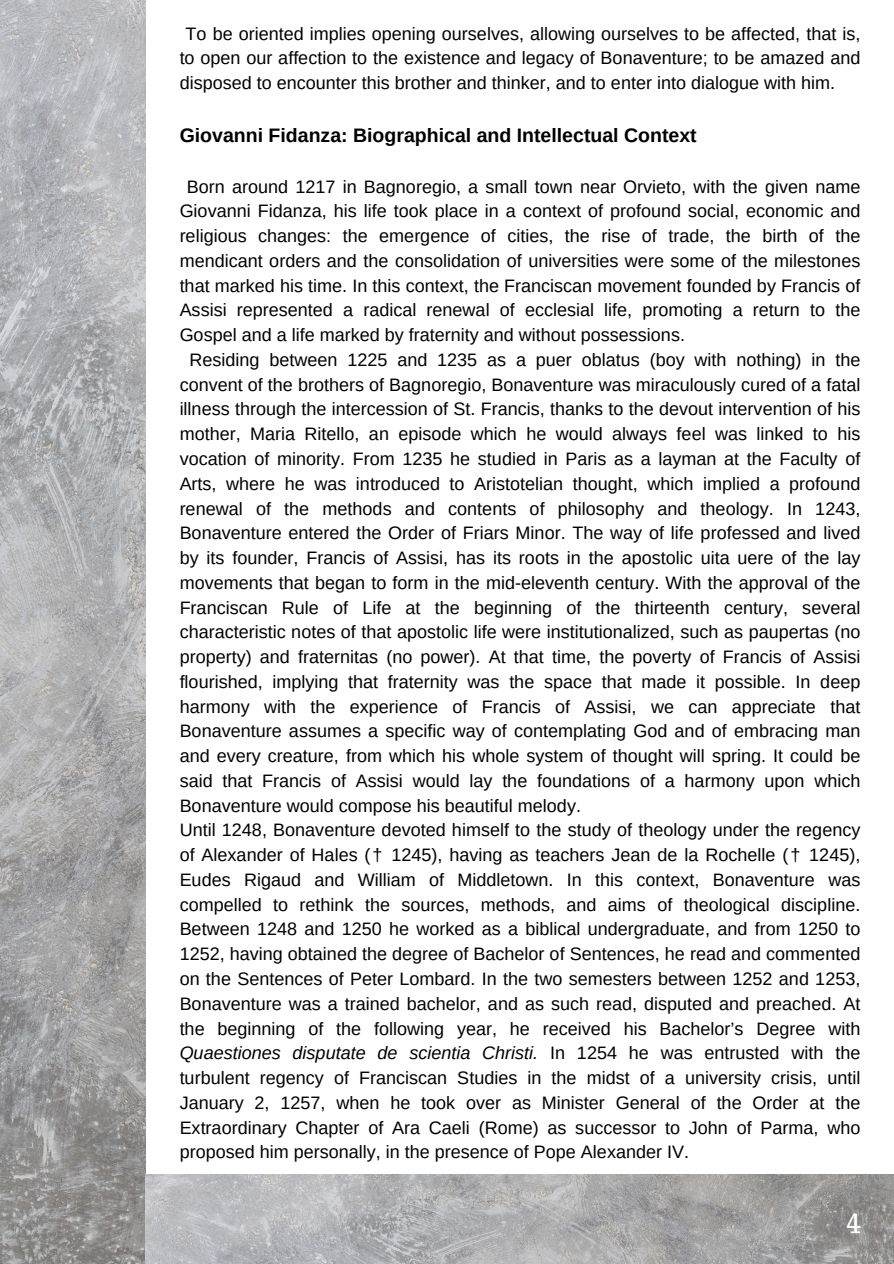
<style>
.page{position:relative;width:894px;height:1264px;background:#fff}
.page>*{position:absolute;margin:0;border:0;box-sizing:border-box;transform-origin:0 0}
.t1{font:27px "Trocchi";color:#fff}
.t2{font:700 19.5px "Arimo";color:#000}
.t3{font:18px/24.8px "Arimo";color:#000;text-align:justify}
.s1{font-style:italic}
</style>
<div class="page">
<img style="left:0;top:0;width:145px;height:1263px">
<img style="left:145px;top:1174px;width:748px;height:89px">
<h1 class="t3" style="left:180px;top:21px;width:682px;text-indent:6px">To be oriented implies opening ourselves, allowing ourselves to be affected, that is, to open our affection to the existence and legacy of Bonaventure; to be amazed and disposed to encounter this brother and thinker, and to enter into dialogue with him.</h1>
<p class="t2" style="left:180px;top:124px;width:518px">Giovanni Fidanza: Biographical and Intellectual Context</p>
<p class="t3" style="left:180px;top:174px;width:682px;text-indent:7px">Born around 1217 in Bagnoregio, a small town near Orvieto, with the given name Giovanni Fidanza, his life took place in a context of profound social, economic and religious changes: the emergence of cities, the rise of trade, the birth of the mendicant orders and the consolidation of universities were some of the milestones that marked his time. In this context, the Franciscan movement founded by Francis of Assisi represented a radical renewal of ecclesial life, promoting a return to the Gospel and a life marked by fraternity and without possessions.</p>
<p class="t3" style="left:180px;top:347px;width:682px;text-indent:10px">Residing between 1225 and 1235 as a puer oblatus (boy with nothing) in the convent of the brothers of Bagnoregio, Bonaventure was miraculously cured of a fatal illness through the intercession of St. Francis, thanks to the devout intervention of his mother, Maria Ritello, an episode which he would always feel was linked to his vocation of minority. From 1235 he studied in Paris as a layman at the Faculty of Arts, where he was introduced to Aristotelian thought, which implied a profound renewal of the methods and contents of philosophy and theology. In 1243, Bonaventure entered the Order of Friars Minor. The way of life professed and lived by its founder, Francis of Assisi, has its roots in the apostolic uita uere of the lay movements that began to form in the mid-eleventh century. With the approval of the Franciscan Rule of Life at the beginning of the thirteenth century, several characteristic notes of that apostolic life were institutionalized, such as paupertas (no property) and fraternitas (no power). At that time, the poverty of Francis of Assisi flourished, implying that fraternity was the space that made it possible. In deep harmony with the experience of Francis of Assisi, we can appreciate that Bonaventure assumes a specific way of contemplating God and of embracing man and every creature, from which his whole system of thought will spring. It could be said that Francis of Assisi would lay the foundations of a harmony upon which Bonaventure would compose his beautiful melody.</p>
<p class="t3" style="left:180px;top:817px;width:682px">Until 1248, Bonaventure devoted himself to the study of theology under the regency of Alexander of Hales († 1245), having as teachers Jean de la Rochelle († 1245), Eudes Rigaud and William of Middletown. In this context, Bonaventure was compelled to rethink the sources, methods, and aims of theological discipline.<br>Between 1248 and 1250 he worked as a biblical undergraduate, and from 1250 to 1252, having obtained the degree of Bachelor of Sentences, he read and commented on the Sentences of Peter Lombard. In the two semesters between 1252 and 1253, Bonaventure was a trained bachelor, and as such read, disputed and preached. At the beginning of the following year, he received his Bachelor’s Degree with <span class="s1">Quaestiones disputate de scientia Christi.</span> In 1254 he was entrusted with the turbulent regency of Franciscan Studies in the midst of a university crisis, until January 2, 1257, when he took over as Minister General of the Order at the Extraordinary Chapter of Ara Caeli (Rome) as successor to John of Parma, who proposed him personally, in the presence of Pope Alexander IV.</p>
<p class="t1" style="left:845px;top:1200px;width:16px">4</p>
</div>
